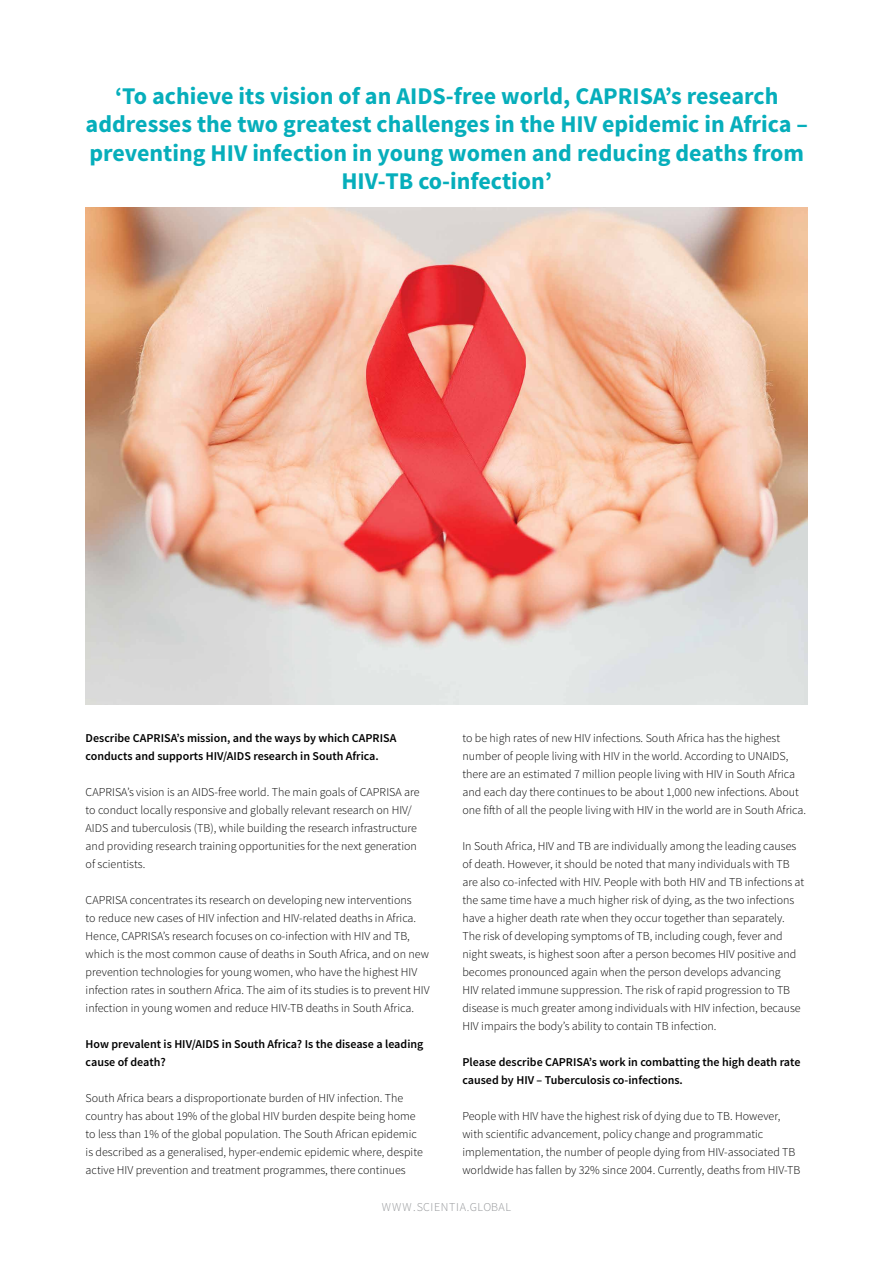
<style>
.page{position:relative;width:893px;height:1263px;background:#fff}
.page>*{position:absolute;margin:0;border:0;box-sizing:border-box;transform-origin:0 0}
.t1{font:700 24px/28.5px "Source Sans Pro";color:#06aebb;text-align:center}
.t2{font:300 12px/18px "Source Sans Pro";color:#000}
.t3{font:600 12px/18px "Source Sans Pro";color:#000}
.t4{font:300 12px "Source Sans Pro";letter-spacing:.05em;color:#939598}
</style>
<div class="page">
<img style="left:86px;top:207px;width:721px;height:497px">
<h1 class="t1" style="left:86px;top:83px;width:724px">‘To achieve its vision of an AIDS-free world, CAPRISA’s research addresses the two greatest challenges in the HIV epidemic in Africa – preventing HIV infection in young women and reducing deaths from HIV-TB co-infection’</h1>
<p class="t2" style="left:462px;top:729px;width:345px">to be high rates of new HIV infections. South Africa has the highest number of people living with HIV in the world. According to UNAIDS, there are an estimated 7 million people living with HIV in South Africa and each day there continues to be about 1,000 new infections. About one fifth of all the people living with HIV in the world are in South Africa.</p>
<p class="t2" style="left:462px;top:837px;width:343px">In South Africa, HIV and TB are individually among the leading causes of death. However, it should be noted that many individuals with TB are also co-infected with HIV. People with both HIV and TB infections at the same time have a much higher risk of dying, as the two infections have a higher death rate when they occur together than separately.<br>The risk of developing symptoms of TB, including cough, fever and night sweats, is highest soon after a person becomes HIV positive and becomes pronounced again when the person develops advancing<br>HIV related immune suppression. The risk of rapid progression to TB disease is much greater among individuals with HIV infection, because HIV impairs the body’s ability to contain TB infection.</p>
<p class="t3" style="left:462px;top:1053px;width:340px">Please describe CAPRISA’s work in combatting the high death rate caused by HIV – Tuberculosis co-infections.</p>
<p class="t2" style="left:462px;top:1107px;width:339px">People with HIV have the highest risk of dying due to TB. However, with scientific advancement, policy change and programmatic implementation, the number of people dying from HIV-associated TB worldwide has fallen by 32% since 2004. Currently, deaths from HIV-TB</p>
<p class="t3" style="left:86px;top:729px;width:312px">Describe CAPRISA’s mission, and the ways by which CAPRISA conducts and supports HIV/AIDS research in South Africa.</p>
<p class="t2" style="left:86px;top:783px;width:335px">CAPRISA’s vision is an AIDS-free world. The main goals of CAPRISA are to conduct locally responsive and globally relevant research on HIV/ AIDS and tuberculosis (TB), while building the research infrastructure and providing research training opportunities for the next generation of scientists.</p>
<p class="t2" style="left:86px;top:891px;width:346px">CAPRISA concentrates its research on developing new interventions<br>to reduce new cases of HIV infection and HIV-related deaths in Africa.<br>Hence, CAPRISA’s research focuses on co-infection with HIV and TB, which is the most common cause of deaths in South Africa, and on new prevention technologies for young women, who have the highest HIV infection rates in southern Africa. The aim of its studies is to prevent HIV infection in young women and reduce HIV-TB deaths in South Africa.</p>
<p class="t3" style="left:86px;top:1035px;width:339px">How prevalent is HIV/AIDS in South Africa? Is the disease a leading cause of death?</p>
<p class="t2" style="left:86px;top:1089px;width:339px">South Africa bears a disproportionate burden of HIV infection. The country has about 19% of the global HIV burden despite being home to less than 1% of the global population. The South African epidemic is described as a generalised, hyper-endemic epidemic where, despite active HIV prevention and treatment programmes, there continues</p>
<p class="t4" style="left:382px;top:1200px;width:131px">WWW.SCIENTIA.GLOBAL</p>
</div>
